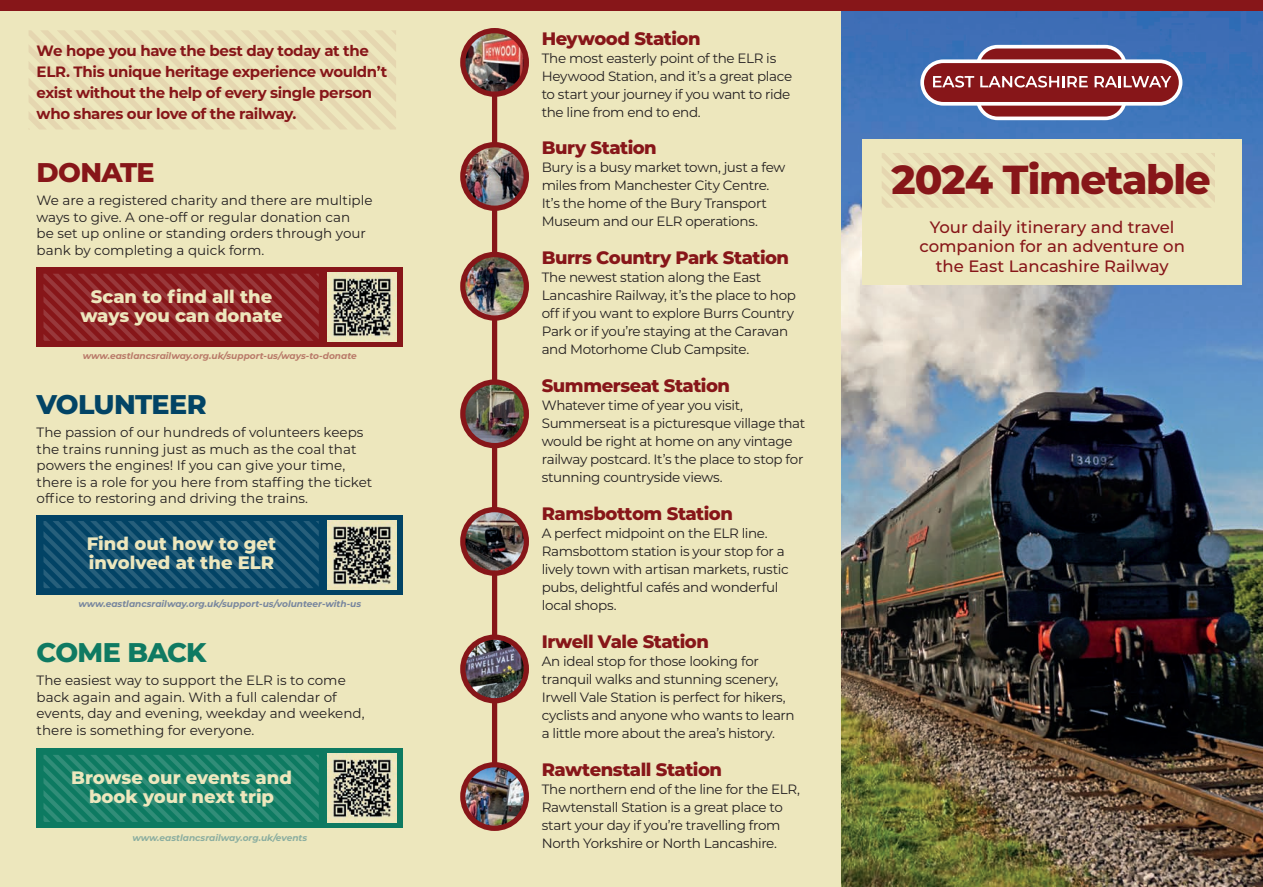
<style>
.page{position:relative;width:1263px;height:887px;background:#ede7bd}
.page>*{position:absolute;margin:0;border:0;box-sizing:border-box;transform-origin:0 0}
.t1{font:800 40.5px "Montserrat";letter-spacing:-.03em;color:#871619}
.t2{font:800 27px "Montserrat";letter-spacing:-.025em;color:#024465}
.t3{font:800 27px "Montserrat";letter-spacing:-.03em;color:#0f7a62}
.t4{font:800 27px "Montserrat";letter-spacing:-.025em;color:#871619}
.t5{font:800 18px "Montserrat";letter-spacing:-.025em;color:#871619}
.t6{font:800 18px/19.5px "Montserrat";color:#ede7bd;text-align:center}
.t7{font:500 16.5px/19.5px "Montserrat";color:#871619;text-align:center}
.t8{font:700 15px/21px "Montserrat";letter-spacing:-.025em;color:#871619}
.t9{font:13.5px/18px "Montserrat";letter-spacing:-.02em;color:#231f20}
.t10{font:13.5px/16.5px "Montserrat";color:#231f20}
.t11{font:italic 700 9px "Montserrat";color:#77869e}
.t12{font:italic 700 9px "Montserrat";color:#b97a69}
.t13{font:italic 700 9px "Montserrat";color:#8baea0}
</style>
<div class="page">
<img style="left:841px;top:12px;width:422px;height:875px">
<div style="left:978px;top:47px;width:147px;height:71px;background:#871619;border-radius:20px"></div>
<div style="left:976px;top:45px;width:151px;height:75px;border:4px solid #fff;border-radius:20px"></div>
<div style="left:922px;top:61px;width:259px;height:43px;background:#871619;border-radius:21px"></div>
<div style="left:920px;top:59px;width:262px;height:47px;border:4px solid #fff;border-radius:21px"></div>
<svg style="left:933px;top:76px;width:41px;height:12px"></svg>
<svg style="left:980px;top:76px;width:108px;height:12px"></svg>
<svg style="left:1095px;top:76px;width:76px;height:11px"></svg>
<div style="left:862px;top:140px;width:379px;height:145px;background:#ede7bd"></div>
<svg style="left:882px;top:153px;width:333px;height:55px"></svg>
<svg style="left:29px;top:30px;width:367px;height:99px"></svg>
<div style="left:492px;top:93px;width:5px;height:52px;background:#871619"></div>
<div style="left:492px;top:208px;width:5px;height:47px;background:#871619"></div>
<div style="left:492px;top:319px;width:5px;height:63px;background:#871619"></div>
<div style="left:492px;top:446px;width:5px;height:64px;background:#871619"></div>
<div style="left:492px;top:573px;width:5px;height:65px;background:#871619"></div>
<div style="left:492px;top:701px;width:5px;height:64px;background:#871619"></div>
<div style="left:37px;top:267px;width:366px;height:79px;background:#871619"></div>
<svg style="left:44px;top:274px;width:275px;height:67px"></svg>
<div style="left:37px;top:748px;width:366px;height:80px;background:#0d7a61"></div>
<svg style="left:44px;top:755px;width:275px;height:67px"></svg>
<svg style="left:327px;top:272px;width:70px;height:70px"></svg>
<div style="left:37px;top:515px;width:366px;height:80px;background:#024365"></div>
<svg style="left:44px;top:521px;width:275px;height:67px"></svg>
<svg style="left:327px;top:520px;width:70px;height:70px"></svg>
<svg style="left:327px;top:753px;width:70px;height:70px"></svg>
<img style="left:464px;top:33px;width:61px;height:61px;border-radius:29px">
<img style="left:464px;top:146px;width:61px;height:61px;border-radius:30px">
<img style="left:465px;top:256px;width:60px;height:59px">
<img style="left:464px;top:384px;width:61px;height:61px;border-radius:30px">
<img style="left:464px;top:510px;width:61px;height:61px;border-radius:30px">
<img style="left:465px;top:639px;width:60px;height:61px;border-radius:30px">
<img style="left:464px;top:766px;width:61px;height:61px;border-radius:30px">
<div style="left:460px;top:28px;width:69px;height:69px;border:5px solid #871619;border-radius:50%"></div>
<div style="left:460px;top:142px;width:69px;height:69px;border:5px solid #871619;border-radius:50%"></div>
<div style="left:460px;top:252px;width:69px;height:69px;border:5px solid #871619;border-radius:50%"></div>
<div style="left:460px;top:379px;width:69px;height:69px;border:5px solid #871619;border-radius:50%"></div>
<div style="left:460px;top:507px;width:69px;height:69px;border:5px solid #871619;border-radius:50%"></div>
<div style="left:460px;top:635px;width:69px;height:68px;border:5px solid #871619;border-radius:50%"></div>
<div style="left:460px;top:762px;width:69px;height:69px;border:5px solid #871619;border-radius:50%"></div>
<div style="left:0;top:0;width:1263px;height:11px;background:#871619"></div>
<img style="left:328px;top:272px;width:68px;height:69px">
<img style="left:328px;top:521px;width:69px;height:68px">
<img style="left:328px;top:753px;width:68px;height:69px">
<p class="t8" style="left:37px;top:39px;width:352px">We hope you have the best day today at the ELR. This unique heritage experience wouldn’t exist without the help of every single person who shares our love of the railway.</p>
<h2 class="t4" style="left:37px;top:152px;width:120px">DONATE</h2>
<p class="t10" style="left:37px;top:192px;width:337px">We are a registered charity and there are multiple ways to give. A one-off or regular donation can<br>be set up online or standing orders through your bank by completing a quick form.</p>
<h3 class="t6" style="left:80px;top:285px;width:204px">Scan to find all the ways you can donate</h3>
<p class="t12" style="left:83px;top:349px;width:275px">www.eastlancsrailway.org.uk/support-us/ways-to-donate</p>
<h2 class="t2" style="left:37px;top:384px;width:172px">VOLUNTEER</h2>
<p class="t10" style="left:37px;top:424px;width:337px">The passion of our hundreds of volunteers keeps the trains running just as much as the coal that powers the engines! If you can give your time, there is a role for you here from staffing the ticket office to restoring and driving the trains.</p>
<h3 class="t6" style="left:87px;top:533px;width:191px;text-align:left">Find out how to get involved at the ELR</h3>
<p class="t11" style="left:79px;top:598px;width:284px">www.eastlancsrailway.org.uk/support-us/volunteer-with-us</p>
<h2 class="t3" style="left:37px;top:633px;width:172px">COME BACK</h2>
<p class="t10" style="left:37px;top:672px;width:330px">The easiest way to support the ELR is to come back again and again. With a full calendar of events, day and evening, weekday and weekend, there is something for everyone.</p>
<h3 class="t6" style="left:71px;top:767px;width:222px">Browse our events and book your next trip</h3>
<p class="t13" style="left:132px;top:831px;width:176px">www.eastlancsrailway.org.uk/events</p>
<h3 class="t5" style="left:542px;top:25px;width:160px">Heywood Station</h3>
<p class="t9" style="left:542px;top:48px;width:252px">The most easterly point of the ELR is Heywood Station, and it’s a great place to start your journey if you want to ride the line from end to end.</p>
<h3 class="t5" style="left:542px;top:135px;width:117px">Bury Station</h3>
<p class="t9" style="left:542px;top:158px;width:245px">Bury is a busy market town, just a few miles from Manchester City Centre.<br>It’s the home of the Bury Transport Museum and our ELR operations.</p>
<h3 class="t5" style="left:542px;top:245px;width:249px">Burrs Country Park Station</h3>
<p class="t9" style="left:542px;top:268px;width:256px">The newest station along the East Lancashire Railway, it’s the place to hop off if you want to explore Burrs Country Park or if you’re staying at the Caravan and Motorhome Club Campsite.</p>
<h3 class="t5" style="left:542px;top:372px;width:190px">Summerseat Station</h3>
<p class="t9" style="left:542px;top:396px;width:265px">Whatever time of year you visit, Summerseat is a picturesque village that would be right at home on any vintage railway postcard. It’s the place to stop for stunning countryside views.</p>
<h3 class="t5" style="left:542px;top:500px;width:193px">Ramsbottom Station</h3>
<p class="t9" style="left:542px;top:524px;width:249px">A perfect midpoint on the ELR line.<br>Ramsbottom station is your stop for a lively town with artisan markets, rustic pubs, delightful cafés and wonderful local shops.</p>
<h3 class="t5" style="left:542px;top:628px;width:169px">Irwell Vale Station</h3>
<p class="t9" style="left:542px;top:651px;width:254px">An ideal stop for those looking for tranquil walks and stunning scenery, Irwell Vale Station is perfect for hikers, cyclists and anyone who wants to learn a little more about the area’s history.</p>
<h3 class="t5" style="left:542px;top:756px;width:182px">Rawtenstall Station</h3>
<p class="t9" style="left:542px;top:779px;width:260px">The northern end of the line for the ELR, Rawtenstall Station is a great place to start your day if you’re travelling from North Yorkshire or North Lancashire.</p>
<h1 class="t1" style="left:891px;top:150px;width:321px">2024 Timetable</h1>
<p class="t7" style="left:919px;top:216px;width:267px">Your daily itinerary and travel companion for an adventure on the East Lancashire Railway</p>
</div>
